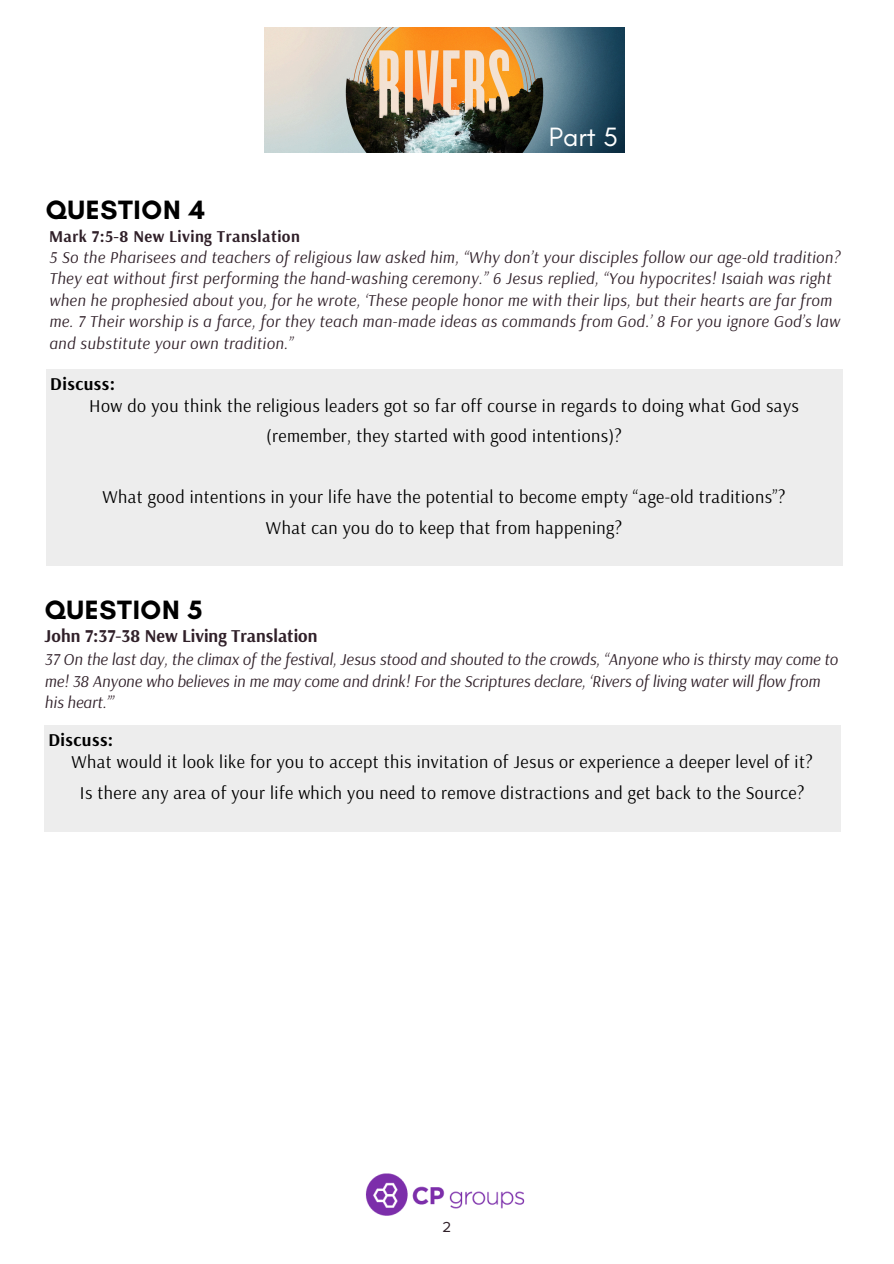
<style>
.page{position:relative;width:894px;height:1264px;background:#fff}
.page>*{position:absolute;margin:0;border:0;box-sizing:border-box;transform-origin:0 0}
.t1{font:700 27px "Glacial Indifference";letter-spacing:.025em;color:#000}
.t2{font:27px "Glacial Indifference";color:#fff}
.t3{font:18px/30.3px "Arsenal";letter-spacing:.025em;color:#000;text-align:center}
.t4{font:700 18px "Arsenal";color:#302029}
.t5{font:700 18px "Arsenal";letter-spacing:.025em;color:#000}
.t6{font:italic 16.5px/21.3px "Arsenal";letter-spacing:.025em;color:#302029}
.t7{font:italic 16.5px/21.3px "Arsenal";color:#302029}
.t8{font:700 16.5px "Arsenal";letter-spacing:.025em;color:#302029}
.t9{font:15px "Proxima Nova";color:#302029}
</style>
<div class="page">
<img style="left:365px;top:1173px;width:160px;height:43px">
<div style="left:46px;top:369px;width:796px;height:196px;background:#ededed"></div>
<div style="left:44px;top:725px;width:796px;height:107px;background:#ededed"></div>
<img style="left:264px;top:27px;width:360px;height:125px">
<p class="t1" style="left:46px;top:194px;width:161px">QUESTION 4</p>
<p class="t2" style="left:548px;top:120px;width:71px">Part 5</p>
<p class="t8" style="left:49px;top:225px;width:252px">Mark 7:5-8 New Living Translation</p>
<p class="t6" style="left:49px;top:246px;width:792px">5 So the Pharisees and teachers of religious law asked him, “Why don’t your disciples follow our age-old tradition?<br>They eat without first performing the hand-washing ceremony.” 6 Jesus replied, “You hypocrites! Isaiah was right when he prophesied about you, for he wrote, ‘These people honor me with their lips, but their hearts are far from me. 7 Their worship is a farce, for they teach man-made ideas as commands from God.’ 8 For you ignore God’s law and substitute your own tradition.”</p>
<h1 class="t5" style="left:50px;top:371px;width:66px">Discuss:</h1>
<p class="t3" style="left:89px;top:390px;width:711px">How do you think the religious leaders got so far off course in regards to doing what God says (remember, they started with good intentions)?</p>
<p class="t3" style="left:102px;top:481px;width:684px">What good intentions in your life have the potential to become empty “age-old traditions”?</p>
<p class="t3" style="left:266px;top:512px;width:357px">What can you do to keep that from happening?</p>
<p class="t1" style="left:45px;top:593px;width:159px">QUESTION 5</p>
<p class="t4" style="left:45px;top:623px;width:274px">John 7:37-38 New Living Translation</p>
<p class="t7" style="left:45px;top:648px;width:794px">37 On the last day, the climax of the festival, Jesus stood and shouted to the crowds, “Anyone who is thirsty may come to me! 38 Anyone who believes in me may come and drink! For the Scriptures declare, ‘Rivers of living water will flow from his heart.’”</p>
<p class="t5" style="left:48px;top:727px;width:66px">Discuss:</p>
<p class="t3" style="left:72px;top:746px;width:742px">What would it look like for you to accept this invitation of Jesus or experience a deeper level of it?</p>
<h1 class="t3" style="left:80px;top:776px;width:726px">Is there any area of your life which you need to remove distractions and get back to the Source?</h1>
<h2 class="t9" style="left:442px;top:1218px;width:10px">2</h2>
</div>
